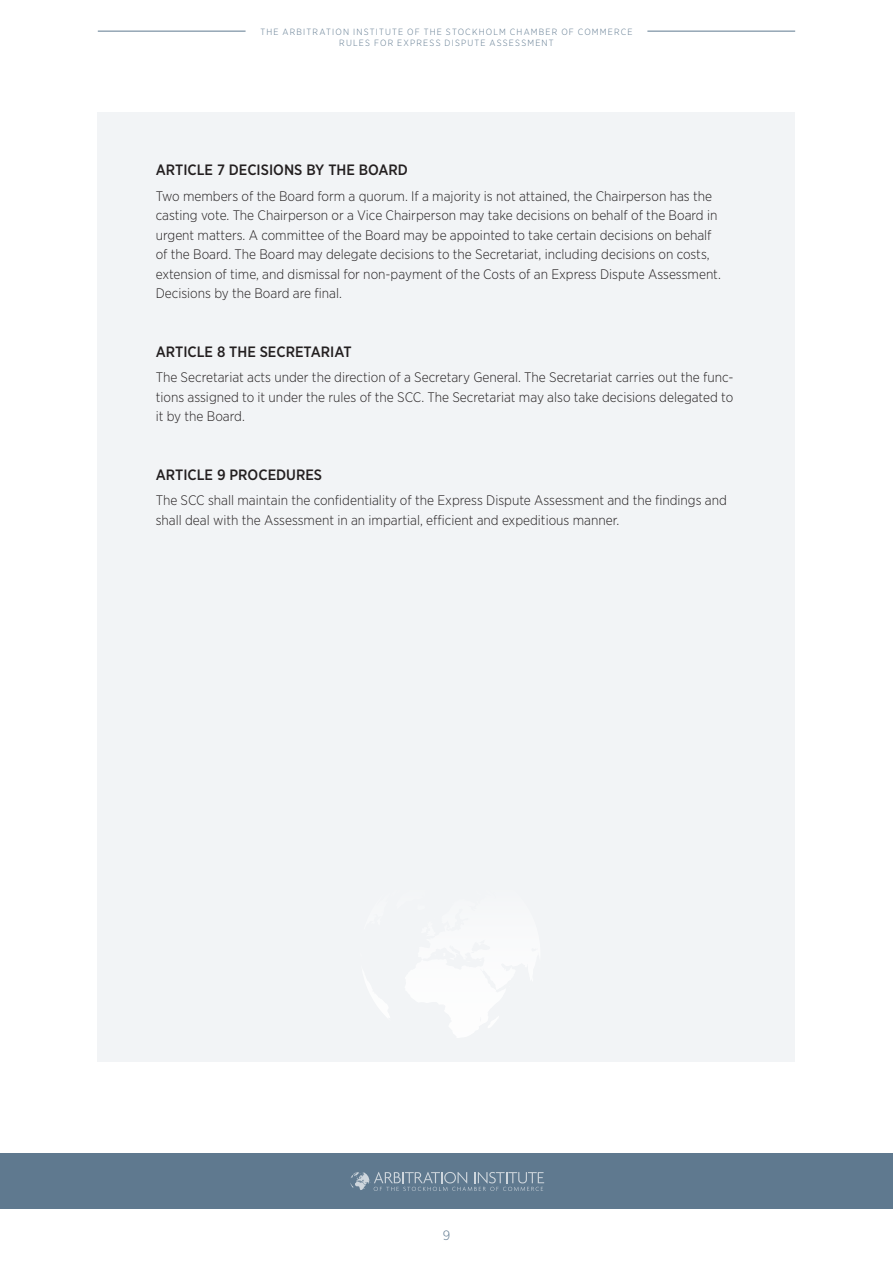
<style>
.page{position:relative;width:893px;height:1263px;background:#fff}
.page>*{position:absolute;margin:0;border:0;box-sizing:border-box;transform-origin:0 0}
.t1{font:500 15px "Gotham Narrow";color:#231f20}
.t2{font:300 13.8px/19.5px "Gotham Narrow";color:#231f20}
.t3{font:300 13.5px "Gotham Narrow";color:#5f798f}
.t4{font:300 9px/10.8px "Gotham Narrow";letter-spacing:.13em;color:#5f798f;text-align:center}
</style>
<div class="page">
<div style="left:0;top:1154px;width:893px;height:55px;background:#5f798f"></div>
<svg style="left:350px;top:1172px;width:194px;height:19px"></svg>
<div style="left:98px;top:113px;width:697px;height:949px;background:#f2f4f6"></div>
<hr style="left:98px;top:31px;width:148px;height:1px;background:#5f798f">
<hr style="left:647px;top:31px;width:148px;height:1px;background:#5f798f">
<svg style="left:376px;top:1003px;width:121px;height:35px"></svg>
<p class="t4" style="left:260px;top:26px;width:374px">THE ARBITRATION INSTITUTE OF THE STOCKHOLM CHAMBER OF COMMERCE<br>RULES FOR EXPRESS DISPUTE ASSESSMENT</p>
<p class="t1" style="left:156px;top:161px;width:254px">ARTICLE 7 DECISIONS BY THE BOARD</p>
<p class="t2" style="left:156px;top:186px;width:567px">Two members of the Board form a quorum. If a majority is not attained, the Chairperson has the casting vote. The Chairperson or a Vice Chairperson may take decisions on behalf of the Board in urgent matters. A committee of the Board may be appointed to take certain decisions on behalf of the Board. The Board may delegate decisions to the Secretariat, including decisions on costs, extension of time, and dismissal for non-payment of the Costs of an Express Dispute Assessment.<br>Decisions by the Board are final.</p>
<p class="t1" style="left:156px;top:342px;width:197px">ARTICLE 8 THE SECRETARIAT</p>
<p class="t2" style="left:156px;top:367px;width:579px;text-align:justify">The Secretariat acts under the direction of a Secretary General. The Secretariat carries out the func&shy;tions assigned to it under the rules of the SCC. The Secretariat may also take decisions delegated to it by the Board.</p>
<p class="t1" style="left:156px;top:465px;width:168px">ARTICLE 9 PROCEDURES</p>
<p class="t2" style="left:156px;top:490px;width:573px">The SCC shall maintain the confidentiality of the Express Dispute Assessment and the findings and shall deal with the Assessment in an impartial, efficient and expeditious manner.</p>
<p class="t3" style="left:443px;top:1227px;width:9px">9</p>
</div>
